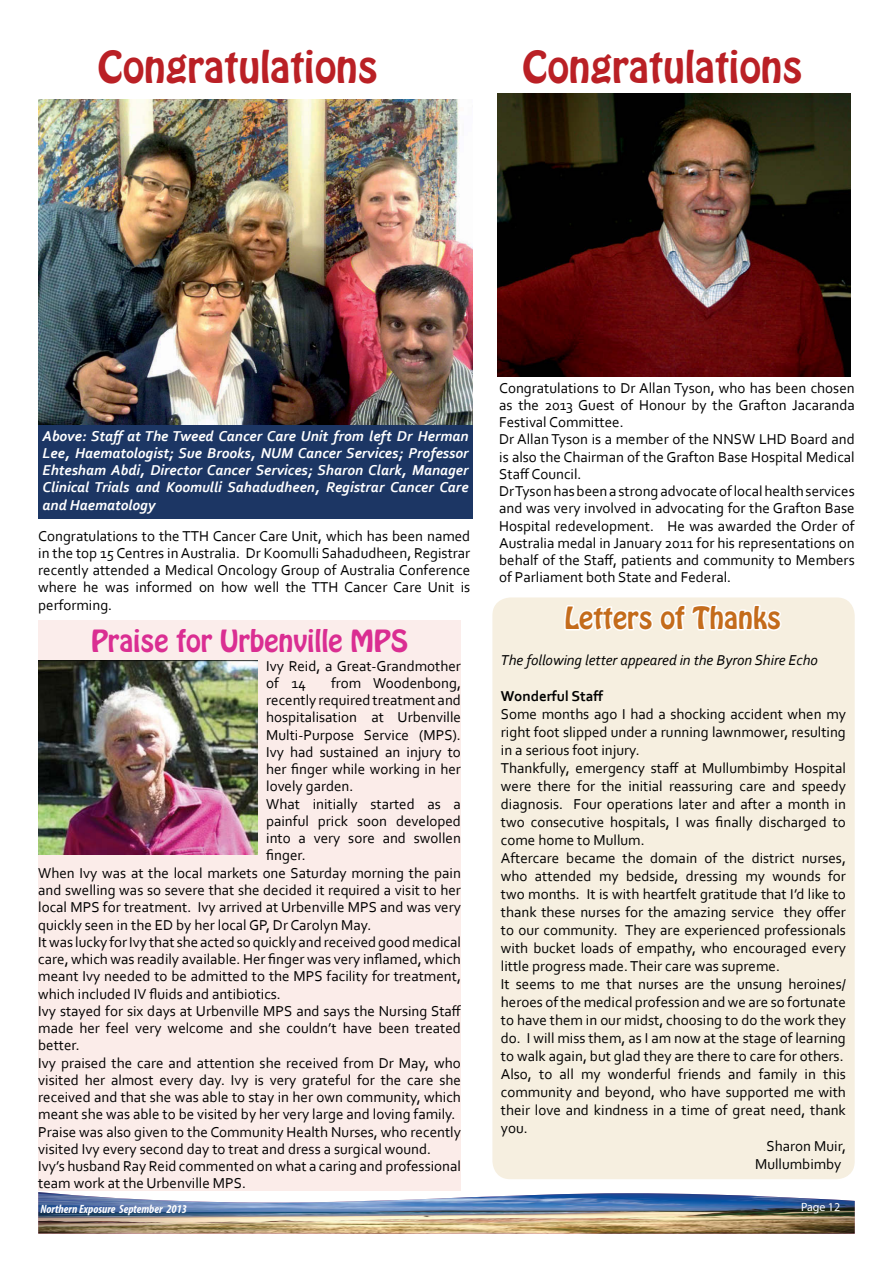
<style>
.page{position:relative;width:893px;height:1263px;background:#fff}
.page>*{position:absolute;margin:0;border:0;box-sizing:border-box;transform-origin:0 0}
.t1{font:39px "Hobo Std";color:#ba2025}
.t2{font:27px "Hobo Std";color:#da2e92}
.t3{font:27px "Hobo Std";color:#c46c1c}
.t4{font:15px/17.2px "Corbel";color:#000}
.t5{font:italic 700 15px/17.2px "Corbel";color:#fff;text-align:justify}
.t6{font:italic 15px "Corbel";color:#000}
.t7{font:700 15px "Corbel";color:#000}
.t8{font:italic 700 condensed 12px "Myriad Pro";color:#fff}
.t9{font:12px "Myriad Pro";letter-spacing:-.01em;color:#fff}
</style>
<div class="page">
<svg style="left:38px;top:1233px;width:817px;height:1px"></svg>
<img style="left:38px;top:1192px;width:817px;height:41px">
<img style="left:497px;top:94px;width:354px;height:283px">
<img style="left:38px;top:100px;width:434px;height:325px">
<div style="left:38px;top:425px;width:435px;height:93px;background:#1c3664"></div>
<div style="left:38px;top:651px;width:423px;height:540px;background:#fbece9"></div>
<img style="left:38px;top:660px;width:220px;height:194px">
<div style="left:38px;top:620px;width:423px;height:39px;background:#fbedeb"></div>
<div style="left:492px;top:597px;width:363px;height:582px;background:#f6efe0;border-radius:18px"></div>
<svg style="left:564px;top:604px;width:218px;height:27px"></svg>
<h1 class="t1" style="left:98px;top:40px;width:282px">Congratulations</h1>
<h1 class="t1" style="left:522px;top:40px;width:282px">Congratulations</h1>
<p class="t5" style="left:43px;top:427px;width:428px">Above: Staffat The Tweed Cancer Care Unit from left Dr Herman Lee, Haematologist; Sue Brooks, NUM Cancer Services; Professor Ehtesham Abdi, Director Cancer Services; Sharon Clark, Manager Clinical Trials and Koomulli Sahadudheen, Registrar Cancer Care and Haematology</p>
<p class="t4" style="left:38px;top:527px;width:434px;text-align:justify">Congratulations to the TTH Cancer Care Unit, which has been named in the top 15 Centres in Australia. Dr Koomulli Sahadudheen, Registrar recently attended a Medical Oncology Group of Australia Conference where he was informed on how well the TTH Cancer Care Unit is performing.</p>
<h2 class="t2" style="left:91px;top:622px;width:319px">Praise for Urbenville MPS</h2>
<p class="t4" style="left:266px;top:657px;width:196px">Ivy Reid, a Great-Grandmother of 14</p>
<p class="t4" style="left:331px;top:674px;width:131px">from Woodenbong,</p>
<p class="t4" style="left:266px;top:691px;width:196px">recently required treatment and</p>
<p class="t4" style="left:266px;top:708px;width:196px">hospitalisation at Urbenville</p>
<p class="t4" style="left:266px;top:726px;width:196px">Multi-Purpose Service (MPS).</p>
<p class="t4" style="left:266px;top:743px;width:196px">Ivy had sustained an injury to</p>
<p class="t4" style="left:266px;top:760px;width:196px">her finger while working in her</p>
<p class="t4" style="left:266px;top:777px;width:89px">lovely garden.</p>
<p class="t4" style="left:266px;top:795px;width:196px">What initially started as a</p>
<p class="t4" style="left:266px;top:812px;width:196px">painful prick soon developed</p>
<p class="t4" style="left:266px;top:829px;width:196px">into a very sore and swollen</p>
<p class="t4" style="left:266px;top:846px;width:41px">finger.</p>
<p class="t4" style="left:38px;top:864px;width:424px">When Ivy was at the local markets one Saturday morning the pain</p>
<p class="t4" style="left:38px;top:881px;width:424px">and swelling was so severe that she decided it required a visit to her</p>
<p class="t4" style="left:38px;top:898px;width:424px">local MPS for treatment. Ivy arrived at Urbenville MPS and was very</p>
<p class="t4" style="left:38px;top:915px;width:335px">quickly seen in the ED by her local GP, Dr Carolyn May.</p>
<p class="t4" style="left:38px;top:933px;width:424px">It was lucky for Ivy that she acted so quickly and received good medical</p>
<p class="t4" style="left:38px;top:950px;width:424px">care, which was readily available. Her finger was very inflamed, which</p>
<p class="t4" style="left:38px;top:967px;width:424px">meant Ivy needed to be admitted to the MPS facility for treatment,</p>
<p class="t4" style="left:38px;top:984px;width:244px">which included IV fluids and antibiotics.</p>
<p class="t4" style="left:38px;top:1002px;width:425px">Ivy stayed for six days at Urbenville MPS and says the Nursing Staff</p>
<p class="t4" style="left:38px;top:1019px;width:424px">made her feel very welcome and she couldn’t have been treated</p>
<p class="t4" style="left:38px;top:1036px;width:43px">better.</p>
<p class="t4" style="left:38px;top:1053px;width:424px">Ivy praised the care and attention she received from Dr May, who</p>
<p class="t4" style="left:38px;top:1071px;width:424px">visited her almost every day. Ivy is very grateful for the care she</p>
<p class="t4" style="left:38px;top:1088px;width:424px">received and that she was able to stay in her own community, which</p>
<p class="t4" style="left:38px;top:1105px;width:419px">meant she was able to be visited by her very large and loving family.</p>
<p class="t4" style="left:38px;top:1122px;width:424px">Praise was also given to the Community Health Nurses, who recently</p>
<p class="t4" style="left:38px;top:1140px;width:394px">visited Ivy every second day to treat and dress a surgical wound.</p>
<p class="t4" style="left:38px;top:1157px;width:424px">Ivy’s husband Ray Reid commented on what a caring and professional</p>
<p class="t4" style="left:38px;top:1174px;width:209px">team work at the Urbenville MPS.</p>
<p class="t4" style="left:499px;top:379px;width:357px">Congratulations to Dr Allan Tyson, who has been chosen as the 2013 Guest of Honour by the Grafton Jacaranda Festival Committee.<br>Dr Allan Tyson is a member of the NNSW LHD Board and is also the Chairman of the Grafton Base Hospital Medical Staff Council.<br>Dr Tyson has been a strong advocate of local health services and was very involved in advocating for the Grafton Base Hospital redevelopment. He was awarded the Order of Australia medal in January 2011 for his representations on behalf of the Staff, patients and community to Members of Parliament both State and Federal.</p>
<h2 class="t3" style="left:564px;top:599px;width:218px">Letters of Thanks</h2>
<p class="t6" style="left:501px;top:651px;width:318px">The following letter appeared in the Byron Shire Echo</p>
<p class="t7" style="left:501px;top:687px;width:104px">Wonderful Staff</p>
<p class="t4" style="left:501px;top:705px;width:347px">Some months ago I had a shocking accident when my</p>
<p class="t4" style="left:501px;top:723px;width:347px">right foot slipped under a running lawnmower, resulting</p>
<p class="t4" style="left:501px;top:741px;width:140px">in a serious foot injury.</p>
<p class="t4" style="left:501px;top:759px;width:346px">Thankfully, emergency staff at Mullumbimby Hospital</p>
<p class="t4" style="left:501px;top:777px;width:347px">were there for the initial reassuring care and speedy</p>
<p class="t4" style="left:501px;top:795px;width:346px">diagnosis. Four operations later and after a month in</p>
<p class="t4" style="left:501px;top:813px;width:346px">two consecutive hospitals, I was finally discharged to</p>
<p class="t4" style="left:501px;top:831px;width:145px">come home to Mullum.</p>
<p class="t4" style="left:501px;top:849px;width:347px">Aftercare became the domain of the district nurses,</p>
<p class="t4" style="left:501px;top:867px;width:347px">who attended my bedside, dressing my wounds for</p>
<p class="t4" style="left:501px;top:885px;width:346px">two months. It is with heartfelt gratitude that I’d like to</p>
<p class="t4" style="left:501px;top:903px;width:347px">thank these nurses for the amazing service they offer</p>
<p class="t4" style="left:501px;top:921px;width:346px">to our community. They are experienced professionals</p>
<p class="t4" style="left:501px;top:939px;width:347px">with bucket loads of empathy, who encouraged every</p>
<p class="t4" style="left:501px;top:957px;width:281px">little progress made. Their care was supreme.</p>
<p class="t4" style="left:501px;top:975px;width:346px">It seems to me that nurses are the unsung heroines/</p>
<p class="t4" style="left:501px;top:993px;width:347px">heroes of the medical profession and we are so fortunate</p>
<p class="t4" style="left:501px;top:1011px;width:346px">to have them in our midst, choosing to do the work they</p>
<p class="t4" style="left:501px;top:1029px;width:347px">do. I will miss them, as I am now at the stage of learning</p>
<p class="t4" style="left:501px;top:1047px;width:344px">to walk again, but glad they are there to care for others.</p>
<p class="t4" style="left:501px;top:1065px;width:346px">Also, to all my wonderful friends and family in this</p>
<p class="t4" style="left:501px;top:1083px;width:346px">community and beyond, who have supported me with</p>
<p class="t4" style="left:501px;top:1101px;width:346px">their love and kindness in a time of great need, thank</p>
<p class="t4" style="left:501px;top:1119px;width:28px">you.</p>
<p class="t4" style="left:767px;top:1137px;width:81px">Sharon Muir,</p>
<p class="t4" style="left:755px;top:1155px;width:88px">Mullumbimby</p>
<p class="t8" style="left:40px;top:1202px;width:148px">Northern Exposure September 2013</p>
<p class="t9" style="left:801px;top:1199px;width:40px">Page 12</p>
</div>
